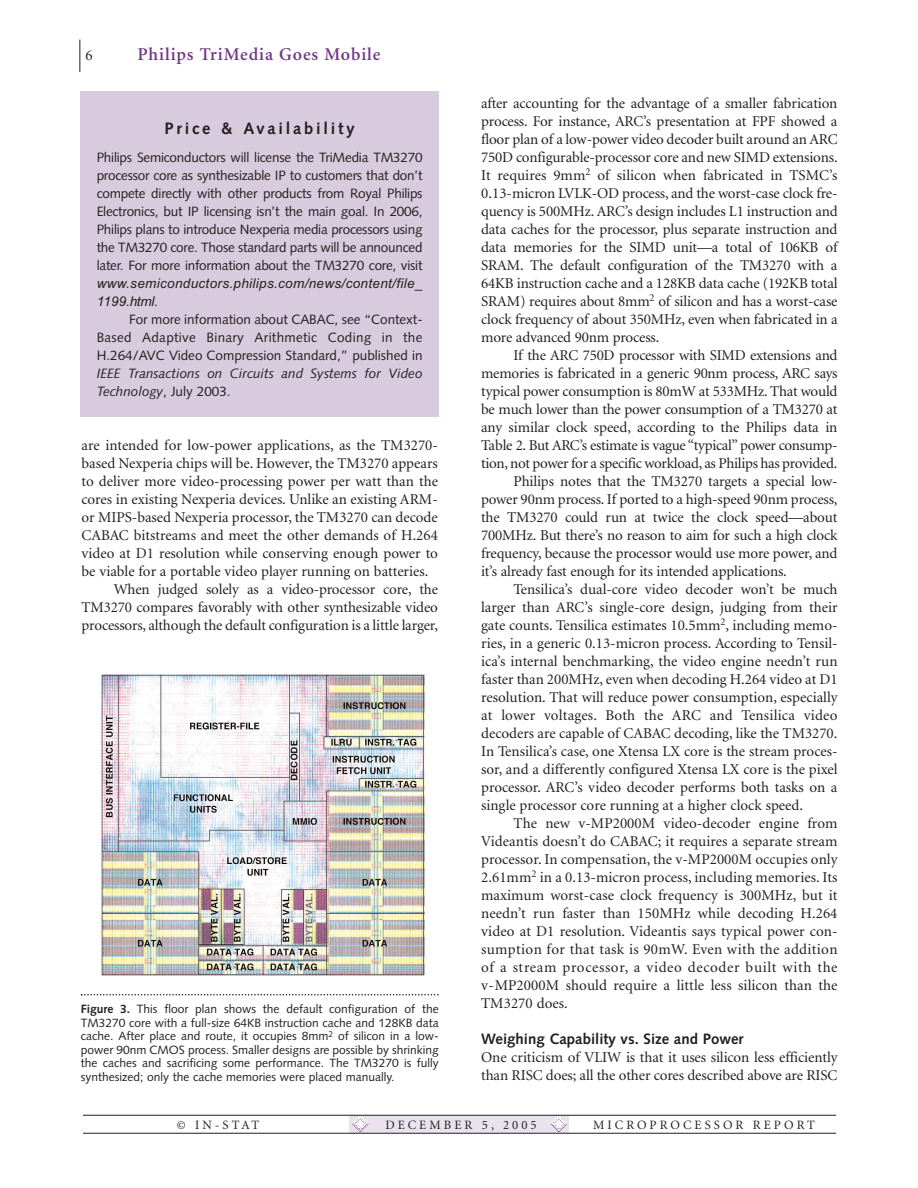
<style>
.page{position:relative;width:918px;height:1188px;background:#fff}
.page>*{position:absolute;margin:0;border:0;box-sizing:border-box;transform-origin:0 0}
.t1{font:600 18px "Minion";letter-spacing:.05em;color:#703783}
.t2{font:700 16.5px "Syntax";letter-spacing:.165em;color:#231f20}
.t3{font:15px/18px "Minion";color:#231f20;text-align:justify}
.t4{font:15px "Minion";letter-spacing:-.02em;color:#231f20}
.t5{font:15px "Minion";letter-spacing:-.025em;color:#231f20}
.t6{font:15px "Minion";letter-spacing:.025em;color:#231f20}
.t7{font:15px "Minion";letter-spacing:.045em;color:#231f20}
.t8{font:700 15px "Syntax";color:#231f20}
.t9{font:13.5px/18px "Syntax";letter-spacing:-.015em;color:#231f20;text-align:justify}
.t10{font:italic 13.5px/18px "Syntax";color:#231f20}
.t11{font:13.5px/18px "Arial Italic MS";letter-spacing:.025em;color:#231f20}
.t12{font:12.75px "Minion";letter-spacing:.24em;color:#231f20}
.t13{font:12px/13.5px "Syntax";color:#231f20;text-align:justify}
.s1{font-family:"Syntax"}
.s2{font-style:normal}
.s3{font-weight:700}
</style>
<div class="page">
<div style="left:350px;top:1116px;width:219px;height:17px;background:#eae3ed"></div>
<svg style="left:551px;top:1117px;width:16px;height:15px"></svg>
<svg style="left:352px;top:1117px;width:16px;height:15px"></svg>
<hr style="left:80px;top:40px;width:1px;height:32px;background:#231f20">
<hr style="left:83px;top:1115px;width:753px;height:1px;background:#231f20">
<hr style="left:83px;top:1133px;width:753px;height:1px;background:#231f20">
<svg style="left:81px;top:994px;width:358px;height:1px"></svg>
<img style="left:100px;top:673px;width:325px;height:303px">
<div style="left:81px;top:91px;width:358px;height:326px;background:#d7cbdd"></div>
<p class="t3" style="left:86px;top:47px;width:9px">6</p>
<p class="t1" style="left:137px;top:47px;width:245px">Philips TriMedia Goes Mobile</p>
<p class="t2" style="left:165px;top:121px;width:192px">Price &amp; Availability</p>
<p class="t9" style="left:97px;top:150px;width:327px">Philips Semiconductors will license the TriMedia TM3270 processor core as synthesizable IP to customers that don’t compete directly with other products from Royal Philips Electronics, but IP licensing isn’t the main goal. In 2006, Philips plans to introduce Nexperia media processors using the TM3270 core. Those standard parts will be announced later. For more information about the TM3270 core, visit</p>
<p class="t11" style="left:97px;top:276px;width:327px">www.semiconductors.philips.com/news/content/file_<br>1199.html<span class="s1">.</span></p>
<p class="t9" style="left:97px;top:312px;width:327px;text-indent:32px">For more information about CABAC, see “Context-Based Adaptive Binary Arithmetic Coding in the H.264/AVC Video Compression Standard,” published in</p>
<p class="t10" style="left:97px;top:366px;width:327px">IEEE Transactions on Circuits and Systems for Video<br>Technology<span class="s2">, July 2003.</span></p>
<p class="t3" style="left:82px;top:437px;width:358px">are intended for low-power applications, as the TM3270-</p>
<p class="t3" style="left:82px;top:455px;width:358px">based Nexperia chips will be. However, the TM3270 appears</p>
<p class="t3" style="left:82px;top:473px;width:358px">to deliver more video-processing power per watt than the</p>
<p class="t3" style="left:82px;top:491px;width:358px">cores in existing Nexperia devices. Unlike an existing ARM-</p>
<p class="t3" style="left:82px;top:509px;width:358px">or MIPS-based Nexperia processor, the TM3270 can decode</p>
<p class="t3" style="left:82px;top:527px;width:358px">CABAC bitstreams and meet the other demands of H.264</p>
<p class="t3" style="left:82px;top:545px;width:358px">video at D1 resolution while conserving enough power to</p>
<p class="t3" style="left:82px;top:563px;width:348px">be viable for a portable video player running on batteries.</p>
<p class="t3" style="left:114px;top:581px;width:326px">When judged solely as a video-processor core, the</p>
<p class="t3" style="left:82px;top:599px;width:358px">TM3270 compares favorably with other synthesizable video</p>
<p class="t3" style="left:82px;top:617px;width:358px">processors, although the default configuration is a little larger,</p>
<p class="t13" style="left:81px;top:1004px;width:359px"><span class="s3">Figure 3.</span> This floor plan shows the default configuration of the TM3270 core with a full-size 64KB instruction cache and 128KB data cache. After place and route, it occupies 8mm<sup>2</sup> of silicon in a low&shy;power 90nm CMOS process. Smaller designs are possible by shrinking the caches and sacrificing some performance. The TM3270 is fully synthesized; only the cache memories were placed manually.</p>
<p class="t3" style="left:481px;top:95px;width:358px">after accounting for the advantage of a smaller fabrication process. For instance, ARC’s presentation at FPF showed a floor plan of a low-power video decoder built around an ARC 750D configurable-processor core and new SIMD extensions.<br>It requires 9mm<sup>2</sup> of silicon when fabricated in TSMC’s 0.13-micron LVLK-OD process, and the worst-case clock fre&shy;quency is 500MHz. ARC’s design includes L1 instruction and data caches for the processor, plus separate instruction and data memories for the SIMD unit—a total of 106KB of SRAM. The default configuration of the TM3270 with a 64KB instruction cache and a 128KB data cache (192KB total SRAM) requires about 8mm<sup>2</sup> of silicon and has a worst-case clock frequency of about 350MHz, even when fabricated in a more advanced 90nm process.</p>
<p class="t3" style="left:514px;top:347px;width:326px">If the ARC 750D processor with SIMD extensions and</p>
<p class="t3" style="left:481px;top:365px;width:358px">memories is fabricated in a generic 90nm process, ARC says</p>
<p class="t3" style="left:481px;top:383px;width:358px">typical power consumption is 80mW at 533MHz. That would</p>
<p class="t3" style="left:481px;top:401px;width:358px">be much lower than the power consumption of a TM3270 at</p>
<p class="t3" style="left:481px;top:419px;width:358px">any similar clock speed, according to the Philips data in</p>
<p class="t5" style="left:481px;top:439px;width:358px">Table 2. But ARC’s estimate is vague “typical” power consump-</p>
<p class="t4" style="left:481px;top:457px;width:358px">tion, not power for a specific workload, as Philips has provided.</p>
<p class="t3" style="left:514px;top:473px;width:325px">Philips notes that the TM3270 targets a special low-</p>
<p class="t3" style="left:481px;top:491px;width:358px">power 90nm process. If ported to a high-speed 90nm process,</p>
<p class="t3" style="left:481px;top:509px;width:358px">the TM3270 could run at twice the clock speed—about</p>
<p class="t3" style="left:481px;top:527px;width:358px">700MHz. But there’s no reason to aim for such a high clock</p>
<p class="t3" style="left:481px;top:545px;width:358px">frequency, because the processor would use more power, and</p>
<p class="t3" style="left:481px;top:563px;width:307px">it’s already fast enough for its intended applications.</p>
<p class="t3" style="left:514px;top:581px;width:326px">Tensilica’s dual-core video decoder won’t be much</p>
<p class="t3" style="left:481px;top:599px;width:358px">larger than ARC’s single-core design, judging from their</p>
<p class="t3" style="left:481px;top:617px;width:358px">gate counts. Tensilica estimates 10.5mm<sup>2</sup>, including memo-</p>
<p class="t3" style="left:481px;top:635px;width:358px">ries, in a generic 0.13-micron process. According to Tensil-</p>
<p class="t3" style="left:481px;top:653px;width:358px">ica’s internal benchmarking, the video engine needn’t run</p>
<p class="t3" style="left:481px;top:671px;width:358px">faster than 200MHz, even when decoding H.264 video at D1</p>
<p class="t3" style="left:481px;top:689px;width:358px">resolution. That will reduce power consumption, especially</p>
<p class="t3" style="left:481px;top:707px;width:358px">at lower voltages. Both the ARC and Tensilica video</p>
<p class="t3" style="left:481px;top:725px;width:358px">decoders are capable of CABAC decoding, like the TM3270.</p>
<p class="t3" style="left:481px;top:743px;width:358px">In Tensilica’s case, one Xtensa LX core is the stream proces-</p>
<p class="t3" style="left:481px;top:761px;width:358px">sor, and a differently configured Xtensa LX core is the pixel</p>
<p class="t3" style="left:481px;top:779px;width:358px">processor. ARC’s video decoder performs both tasks on a</p>
<p class="t3" style="left:481px;top:797px;width:323px">single processor core running at a higher clock speed.</p>
<p class="t3" style="left:514px;top:815px;width:325px">The new v-MP2000M video-decoder engine from</p>
<p class="t3" style="left:481px;top:833px;width:358px">Videantis doesn’t do CABAC; it requires a separate stream</p>
<p class="t3" style="left:481px;top:851px;width:358px">processor. In compensation, the v-MP2000M occupies only</p>
<p class="t3" style="left:481px;top:869px;width:358px">2.61mm<sup>2</sup> in a 0.13-micron process, including memories. Its</p>
<p class="t3" style="left:481px;top:887px;width:358px">maximum worst-case clock frequency is 300MHz, but it</p>
<p class="t3" style="left:481px;top:905px;width:358px">needn’t run faster than 150MHz while decoding H.264</p>
<p class="t3" style="left:481px;top:923px;width:358px">video at D1 resolution. Videantis says typical power con-</p>
<p class="t6" style="left:481px;top:943px;width:358px">sumption for that task is 90mW. Even with the addition</p>
<p class="t7" style="left:481px;top:961px;width:358px">of a stream processor, a video decoder built with the</p>
<p class="t3" style="left:481px;top:977px;width:358px">v-MP2000M should require a little less silicon than the</p>
<p class="t3" style="left:481px;top:995px;width:88px">TM3270 does.</p>
<p class="t8" style="left:481px;top:1033px;width:264px">Weighing Capability vs. Size and Power</p>
<p class="t3" style="left:481px;top:1049px;width:358px">One criticism of VLIW is that it uses silicon less efficiently than RISC does; all the other cores described above are RISC</p>
<p class="t12" style="left:177px;top:1120px;width:84px">© IN-STAT</p>
<p class="t12" style="left:385px;top:1120px;width:153px">DECEMBER 5, 2005</p>
<p class="t12" style="left:593px;top:1120px;width:223px">MICROPROCESSOR REPORT</p>
</div>
